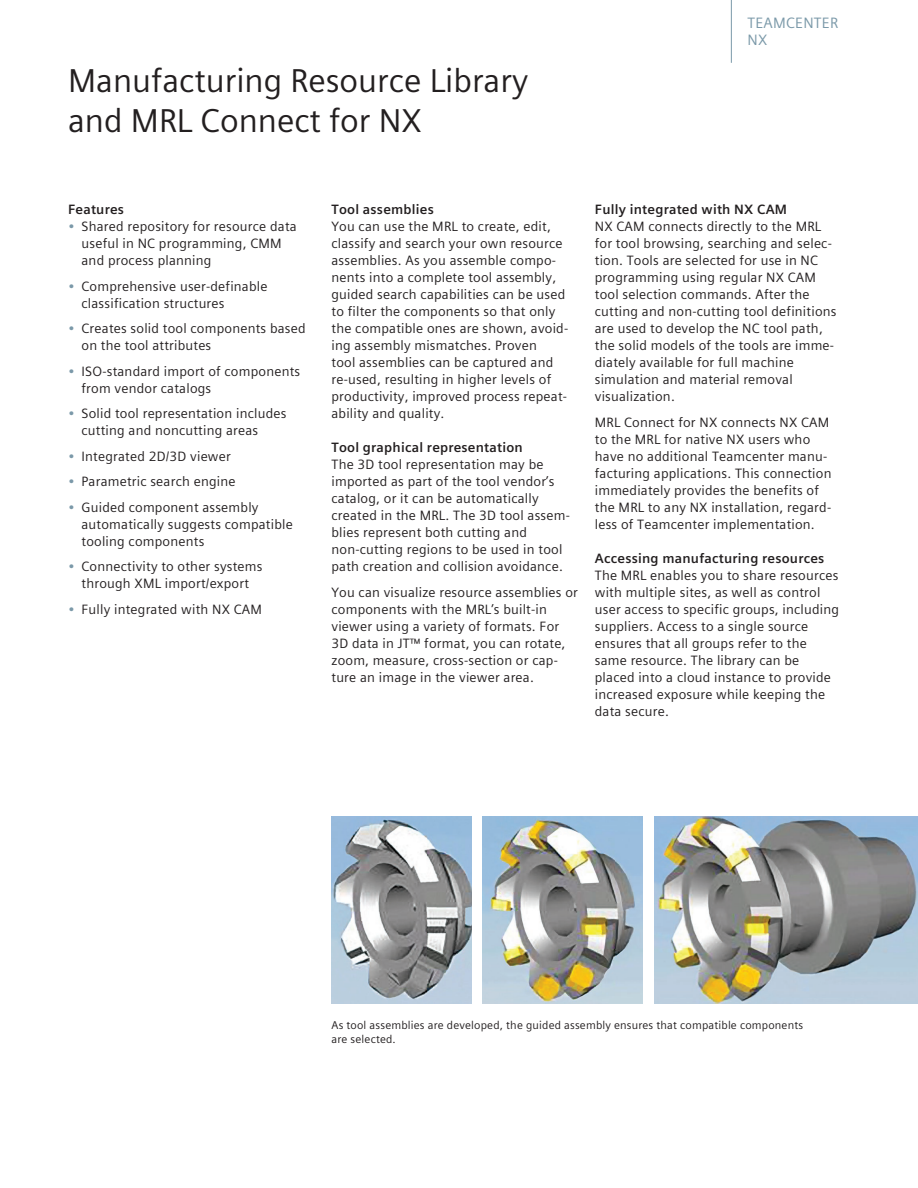
<style>
.page{position:relative;width:918px;height:1188px;background:#fff}
.page>*{position:absolute;margin:0;border:0;box-sizing:border-box;transform-origin:0 0}
.t1{font:33px/39.6px "Siemens Sans Global";color:#231f20}
.t2{font:15px/17px "Siemens Sans Global";letter-spacing:.015em;color:#7b99a9}
.t3{font:13.5px/17px "Siemens Sans Global";letter-spacing:.015em;color:#231f20}
.t4{font:700 13.5px "Siemens Sans Global";letter-spacing:.015em;color:#231f20}
.t5{font:11.25px/14.7px "Siemens Sans Global";letter-spacing:.015em;color:#231f20}
.s1{color:#7b99a9}
</style>
<div class="page">
<hr style="left:731px;top:0;width:1px;height:63px;background:#7b99a9">
<img style="left:332px;top:816px;width:139px;height:188px">
<img style="left:483px;top:816px;width:160px;height:188px">
<img style="left:654px;top:816px;width:264px;height:188px">
<h1 class="t1" style="left:68px;top:61px;width:462px">Manufacturing Resource Library and MRL Connect for NX</h1>
<p class="t2" style="left:748px;top:15px;width:92px">TEAMCENTER<br>NX</p>
<p class="t4" style="left:68px;top:199px;width:58px">Features</p>
<p class="t3" style="left:82px;top:218px;width:217px;text-indent:-14px"><span class="s1">•</span> Shared repository for resource data useful in NC programming, CMM and process planning</p>
<p class="t3" style="left:82px;top:278px;width:188px;text-indent:-14px"><span class="s1">•</span> Comprehensive user-definable classification structures</p>
<p class="t3" style="left:82px;top:320px;width:226px;text-indent:-14px"><span class="s1">•</span> Creates solid tool components based on the tool attributes</p>
<p class="t3" style="left:82px;top:363px;width:220px;text-indent:-14px"><span class="s1">•</span> ISO-standard import of components from vendor catalogs</p>
<p class="t3" style="left:82px;top:405px;width:206px;text-indent:-14px"><span class="s1">•</span> Solid tool representation includes cutting and noncutting areas</p>
<p class="t3" style="left:68px;top:448px;width:164px"><span class="s1">•</span> Integrated 2D/3D viewer</p>
<p class="t3" style="left:68px;top:473px;width:169px"><span class="s1">•</span> Parametric search engine</p>
<p class="t3" style="left:82px;top:499px;width:213px;text-indent:-14px"><span class="s1">•</span> Guided component assembly automatically suggests compatible tooling components</p>
<p class="t3" style="left:68px;top:558px;width:196px;text-align:center"><span class="s1">•</span> Connectivity to other systems through XML import/export</p>
<p class="t3" style="left:68px;top:601px;width:195px"><span class="s1">•</span> Fully integrated with NX CAM</p>
<p class="t4" style="left:332px;top:199px;width:104px">Tool assemblies</p>
<p class="t3" style="left:332px;top:218px;width:238px">You can use the MRL to create, edit, classify and search your own resource assemblies. As you assemble compo&shy;nents into a complete tool assembly, guided search capabilities can be used to filter the components so that only the compatible ones are shown, avoid&shy;ing assembly mismatches. Proven<br>tool assemblies can be captured and re-used, resulting in higher levels of productivity, improved process repeat&shy;ability and quality.</p>
<p class="t4" style="left:332px;top:437px;width:193px">Tool graphical representation</p>
<p class="t3" style="left:332px;top:456px;width:240px">The 3D tool representation may be imported as part of the tool vendor’s catalog, or it can be automatically created in the MRL. The 3D tool assem&shy;blies represent both cutting and non-cutting regions to be used in tool path creation and collision avoidance.</p>
<p class="t3" style="left:332px;top:584px;width:248px">You can visualize resource assemblies or components with the MRL’s built-in viewer using a variety of formats. For 3D data in JT™ format, you can rotate, zoom, measure, cross-section or cap&shy;ture an image in the viewer area.</p>
<p class="t4" style="left:595px;top:199px;width:194px">Fully integrated with NX CAM</p>
<p class="t3" style="left:595px;top:218px;width:243px">NX CAM connects directly to the MRL for tool browsing, searching and selec&shy;tion. Tools are selected for use in NC programming using regular NX CAM tool selection commands. After the cutting and non-cutting tool definitions are used to develop the NC tool path, the solid models of the tools are imme&shy;diately available for full machine simulation and material removal visualization.</p>
<p class="t3" style="left:595px;top:414px;width:238px">MRL Connect for NX connects NX CAM to the MRL for native NX users who have no additional Teamcenter manu&shy;facturing applications. This connection immediately provides the benefits of the MRL to any NX installation, regard&shy;less of Teamcenter implementation.</p>
<p class="t4" style="left:595px;top:548px;width:231px">Accessing manufacturing resources</p>
<p class="t3" style="left:595px;top:567px;width:246px">The MRL enables you to share resources with multiple sites, as well as control user access to specific groups, including suppliers. Access to a single source ensures that all groups refer to the same resource. The library can be placed into a cloud instance to provide increased exposure while keeping the data secure.</p>
<p class="t5" style="left:332px;top:1018px;width:473px">As tool assemblies are developed, the guided assembly ensures that compatible components are selected.</p>
</div>
